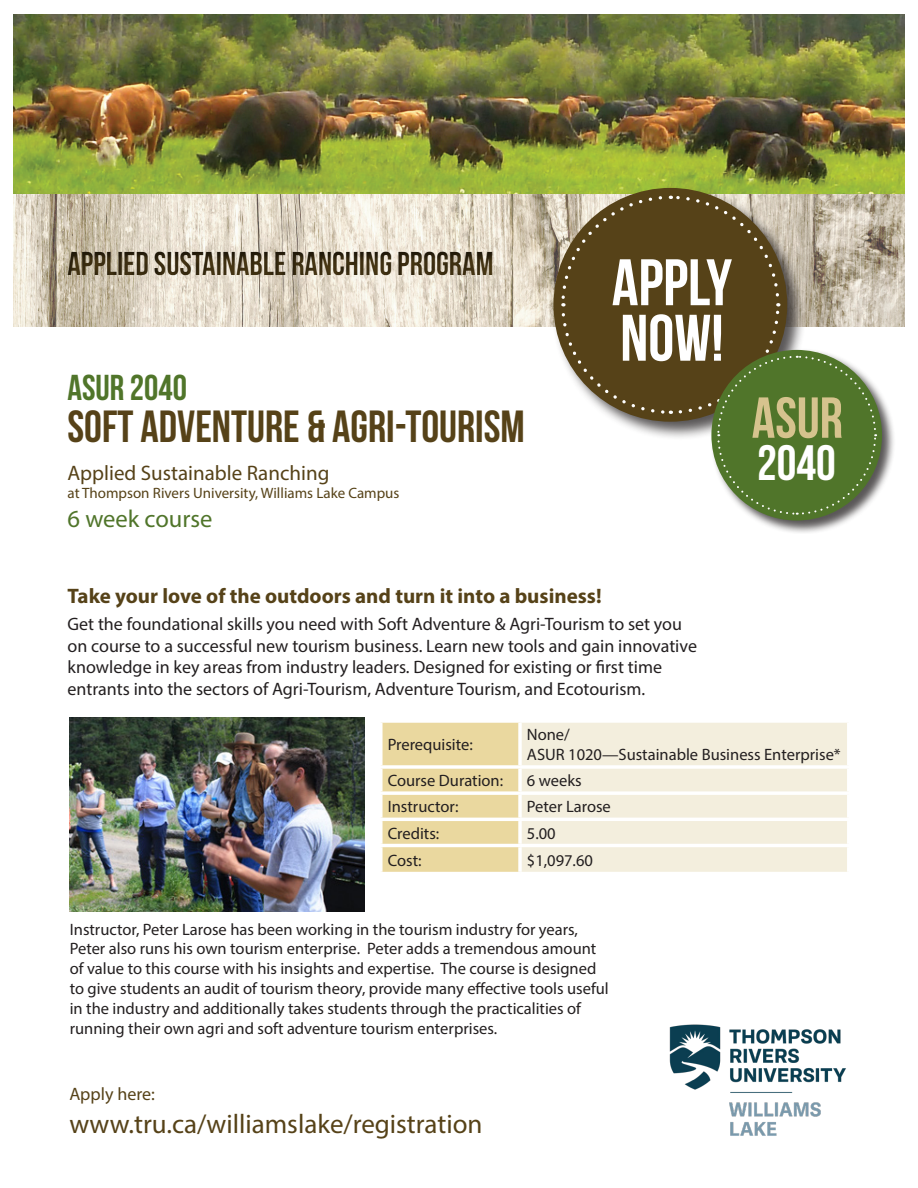
<style>
.page{position:relative;width:918px;height:1188px;background:#fff}
.page>*{position:absolute;margin:0;border:0;box-sizing:border-box;transform-origin:0 0}
.t1{font:65.55px/55.5px "Bebas Neue";color:#fff}
.t2{font:57.6px "Bebas Neue";color:#d6c38e}
.t3{font:49.65px "Bebas Neue";color:#fff}
.t4{font:45px "Bebas Neue";color:#564218}
.t5{font:36px "Bebas Neue";color:#50752a}
.t6{font:33px "Bebas Neue";color:#564218}
.t7{font:27px "Myriad Pro";color:#564218}
.t8{font:24.6px "Myriad Pro";color:#50752a}
.t9{font:700 21px "Myriad Pro";color:#564218}
.t10{font:21px "Myriad Pro";color:#564218}
.t11{font:18px/21.6px "Myriad Pro";color:#231f20}
.t12{font:18px "Myriad Pro";color:#564218}
.t13{font:16.5px/19.8px "Myriad Pro";color:#231f20}
.t14{font:15px "Myriad Pro";color:#564218}
</style>
<div class="page">
<img style="left:70px;top:717px;width:294px;height:195px">
<img style="left:14px;top:15px;width:890px;height:179px">
<img style="left:14px;top:194px;width:890px;height:132px">
<img style="left:669px;top:1024px;width:177px;height:112px">
<div style="left:383px;top:723px;width:135px;height:149px;background:#ead89f"></div>
<div style="left:522px;top:723px;width:325px;height:149px;background:#f3eedd"></div>
<svg style="left:381px;top:722px;width:139px;height:1px"></svg>
<svg style="left:382px;top:723px;width:1px;height:42px"></svg>
<svg style="left:518px;top:723px;width:1px;height:42px"></svg>
<svg style="left:381px;top:765px;width:139px;height:4px"></svg>
<svg style="left:382px;top:769px;width:1px;height:22px"></svg>
<hr style="left:520px;top:765px;width:330px;height:4px;background:#fff">
<svg style="left:518px;top:769px;width:1px;height:22px"></svg>
<svg style="left:381px;top:791px;width:139px;height:4px"></svg>
<svg style="left:381px;top:795px;width:2px;height:23px"></svg>
<svg style="left:521px;top:791px;width:326px;height:4px"></svg>
<svg style="left:518px;top:795px;width:4px;height:23px"></svg>
<hr style="left:379px;top:818px;width:141px;height:3px;background:#fff">
<svg style="left:381px;top:821px;width:2px;height:23px"></svg>
<hr style="left:520px;top:818px;width:330px;height:3px;background:#fff">
<svg style="left:518px;top:821px;width:4px;height:23px"></svg>
<hr style="left:379px;top:844px;width:141px;height:3px;background:#fff">
<svg style="left:381px;top:847px;width:2px;height:25px"></svg>
<hr style="left:520px;top:844px;width:330px;height:3px;background:#fff">
<svg style="left:518px;top:847px;width:4px;height:25px"></svg>
<div style="left:552px;top:186px;width:255px;height:255px;background:#231f20;opacity:.75"></div>
<div style="left:710px;top:349px;width:186px;height:185px;background:#231f20;opacity:.75"></div>
<svg style="left:560px;top:194px;width:317px;height:322px"></svg>
<div style="left:57px;top:243px;width:822px;height:63px;background:#231f20;opacity:.75"></div>
<h3 class="t6" style="left:68px;top:245px;width:428px">APPLIED SUSTAINABLE RANCHING PROGRAM</h3>
<p class="t5" style="left:68px;top:368px;width:121px">ASUR 2040</p>
<p class="t4" style="left:68px;top:402px;width:459px">SOFT ADVENTURE &amp; AGRI-TOURISM</p>
<p class="t10" style="left:68px;top:460px;width:263px">Applied Sustainable Ranching</p>
<p class="t14" style="left:68px;top:483px;width:333px">at Thompson Rivers University, Williams Lake Campus</p>
<p class="t8" style="left:68px;top:503px;width:147px">6 week course</p>
<p class="t1" style="left:612px;top:254px;width:122px">APPLY<br>NOW!</p>
<p class="t2" style="left:752px;top:386px;width:93px">ASUR</p>
<p class="t3" style="left:757px;top:436px;width:80px">2040</p>
<p class="t9" style="left:68px;top:583px;width:536px">Take your love of the outdoors and turn it into a business!</p>
<p class="t11" style="left:68px;top:613px;width:631px">Get the foundational skills you need with Soft Adventure &amp; Agri-Tourism to set you on course to a successful new tourism business. Learn new tools and gain innovative knowledge in key areas from industry leaders. Designed for existing or first time entrants into the sectors of Agri-Tourism, Adventure Tourism, and Ecotourism.</p>
<p class="t13" style="left:388px;top:734px;width:87px">Prerequisite:</p>
<p class="t13" style="left:527px;top:725px;width:315px">None/<br>ASUR 1020—Sustainable Business Enterprise*</p>
<p class="t13" style="left:388px;top:771px;width:117px">Course Duration:</p>
<p class="t13" style="left:527px;top:771px;width:56px">6 weeks</p>
<p class="t13" style="left:388px;top:797px;width:72px">Instructor:</p>
<p class="t13" style="left:527px;top:797px;width:85px">Peter Larose</p>
<p class="t13" style="left:388px;top:823px;width:53px">Credits:</p>
<p class="t13" style="left:527px;top:823px;width:30px">5.00</p>
<p class="t13" style="left:388px;top:850px;width:35px">Cost:</p>
<p class="t13" style="left:527px;top:850px;width:68px">$1,097.60</p>
<p class="t13" style="left:70px;top:919px;width:541px">Instructor, Peter Larose has been working in the tourism industry for years, Peter also runs his own tourism enterprise. Peter adds a tremendous amount of value to this course with his insights and expertise. The course is designed to give students an audit of tourism theory, provide many effective tools useful in the industry and additionally takes students through the practicalities of running their own agri and soft adventure tourism enterprises.</p>
<p class="t12" style="left:69px;top:1083px;width:87px">Apply here:</p>
<p class="t7" style="left:69px;top:1107px;width:415px">www.tru.ca/williamslake/registration</p>
</div>
